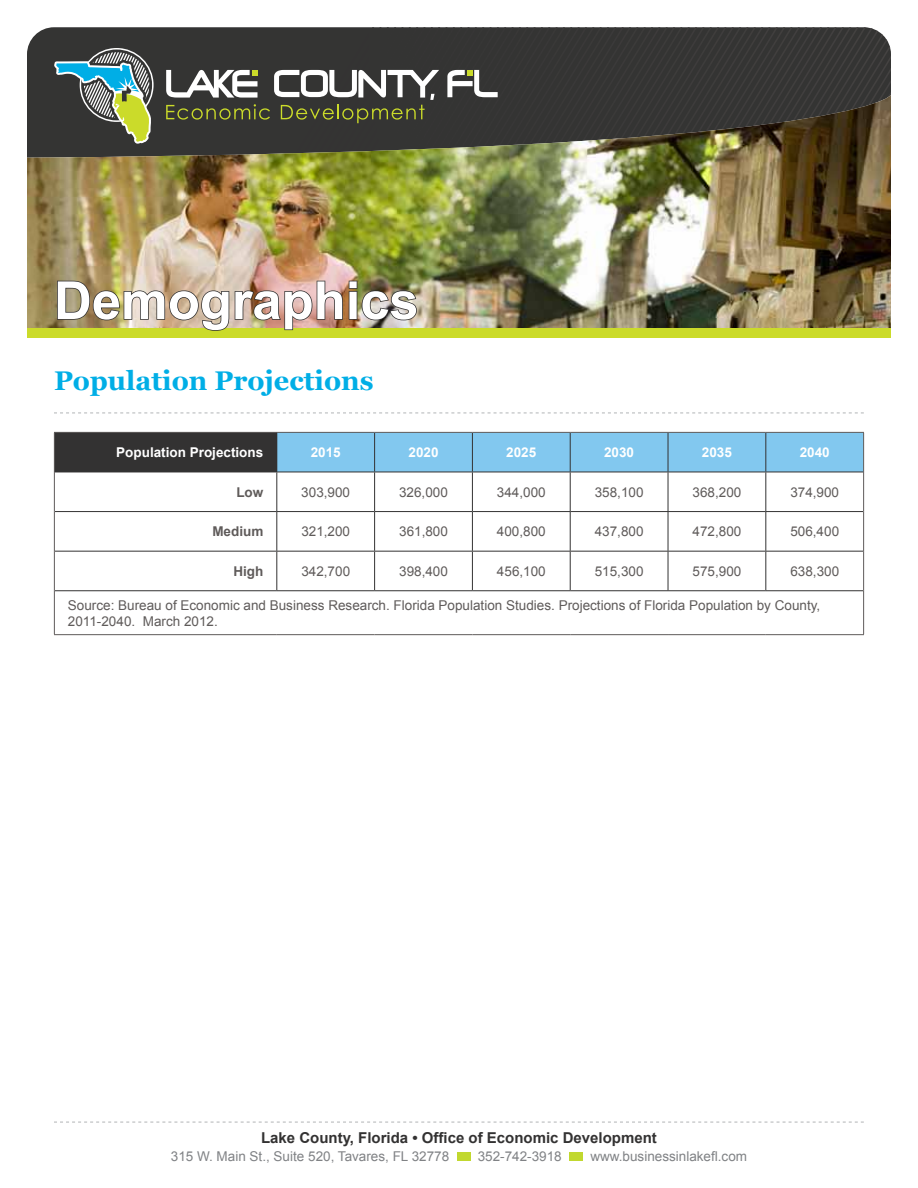
<style>
.page{position:relative;width:918px;height:1188px;background:#fff}
.page>*{position:absolute;margin:0;border:0;box-sizing:border-box;transform-origin:0 0}
.t1{font:700 52.5px "Arial";color:#fff}
.t2{font:700 27px "Georgia";color:#00aee6}
.t3{font:700 15px "Arial";color:#333232}
.t4{font:13.5px/16.2px "Arial";color:#5f5b5a}
.t5{font:13.5px "Arial";color:#808285}
.t6{font:700 13.5px "Arial";color:#fff}
.t7{font:700 13.5px "Arial";color:#5f5b5a}
</style>
<div class="page">
<svg style="left:27px;top:27px;width:864px;height:68px;background:#3a3a39"></svg>
<svg style="left:734px;top:31px;width:144px;height:8px"></svg>
<svg style="left:734px;top:39px;width:153px;height:56px;background:#373635"></svg>
<div style="left:243px;top:27px;width:44px;height:43px;background:#343433"></div>
<div style="left:287px;top:27px;width:81px;height:43px;background:#343433"></div>
<div style="left:631px;top:27px;width:59px;height:68px;background:#343433"></div>
<div style="left:412px;top:27px;width:182px;height:68px;background:#343433"></div>
<svg style="left:54px;top:48px;width:100px;height:47px;background:#5a808b"></svg>
<svg style="left:166px;top:70px;width:332px;height:25px"></svg>
<img style="left:27px;top:95px;width:864px;height:233px">
<div style="left:27px;top:328px;width:864px;height:10px;background:#cbdb2a"></div>
<div style="left:457px;top:1152px;width:13px;height:9px;background:#c1d82f"></div>
<div style="left:569px;top:1152px;width:14px;height:9px;background:#c1d82f"></div>
<svg style="left:54px;top:1122px;width:810px;height:1px"></svg>
<svg style="left:54px;top:413px;width:810px;height:1px"></svg>
<div style="left:54px;top:432px;width:223px;height:40px;background:#333232"></div>
<div style="left:277px;top:432px;width:98px;height:40px;background:#82c8ef"></div>
<div style="left:375px;top:433px;width:488px;height:39px;background:#82c8ef"></div>
<hr style="left:765px;top:433px;width:1px;height:39px;background:#333232">
<hr style="left:55px;top:472px;width:222px;height:1px;background:#333232">
<hr style="left:277px;top:472px;width:98px;height:1px;background:#333232">
<hr style="left:276px;top:472px;width:1px;height:39px;background:#333232">
<hr style="left:375px;top:472px;width:97px;height:1px;background:#333232">
<hr style="left:374px;top:472px;width:1px;height:39px;background:#333232">
<hr style="left:472px;top:472px;width:98px;height:1px;background:#333232">
<hr style="left:472px;top:472px;width:1px;height:39px;background:#333232">
<hr style="left:570px;top:472px;width:98px;height:1px;background:#333232">
<hr style="left:570px;top:472px;width:1px;height:39px;background:#333232">
<hr style="left:668px;top:472px;width:98px;height:1px;background:#333232">
<hr style="left:668px;top:472px;width:1px;height:39px;background:#333232">
<hr style="left:766px;top:472px;width:97px;height:1px;background:#333232">
<hr style="left:765px;top:472px;width:1px;height:39px;background:#333232">
<hr style="left:55px;top:511px;width:222px;height:1px;background:#333232">
<hr style="left:277px;top:511px;width:98px;height:1px;background:#333232">
<hr style="left:276px;top:512px;width:1px;height:39px;background:#333232">
<hr style="left:375px;top:511px;width:97px;height:1px;background:#333232">
<hr style="left:374px;top:512px;width:1px;height:39px;background:#333232">
<hr style="left:472px;top:511px;width:98px;height:1px;background:#333232">
<hr style="left:472px;top:512px;width:1px;height:39px;background:#333232">
<hr style="left:570px;top:511px;width:98px;height:1px;background:#333232">
<hr style="left:570px;top:512px;width:1px;height:39px;background:#333232">
<hr style="left:668px;top:511px;width:98px;height:1px;background:#333232">
<hr style="left:668px;top:512px;width:1px;height:39px;background:#333232">
<hr style="left:766px;top:511px;width:97px;height:1px;background:#333232">
<hr style="left:765px;top:512px;width:1px;height:39px;background:#333232">
<hr style="left:55px;top:551px;width:222px;height:1px;background:#333232">
<hr style="left:277px;top:551px;width:98px;height:1px;background:#333232">
<hr style="left:276px;top:552px;width:1px;height:38px;background:#333232">
<hr style="left:375px;top:551px;width:97px;height:1px;background:#333232">
<hr style="left:374px;top:552px;width:1px;height:38px;background:#333232">
<hr style="left:472px;top:551px;width:98px;height:1px;background:#333232">
<hr style="left:472px;top:552px;width:1px;height:38px;background:#333232">
<hr style="left:570px;top:551px;width:98px;height:1px;background:#333232">
<hr style="left:570px;top:552px;width:1px;height:38px;background:#333232">
<hr style="left:668px;top:551px;width:98px;height:1px;background:#333232">
<hr style="left:668px;top:552px;width:1px;height:38px;background:#333232">
<hr style="left:766px;top:551px;width:97px;height:1px;background:#333232">
<hr style="left:765px;top:552px;width:1px;height:38px;background:#333232">
<hr style="left:55px;top:590px;width:222px;height:1px;background:#333232">
<hr style="left:277px;top:590px;width:98px;height:1px;background:#333232">
<hr style="left:375px;top:590px;width:97px;height:1px;background:#333232">
<hr style="left:472px;top:590px;width:98px;height:1px;background:#333232">
<hr style="left:570px;top:590px;width:98px;height:1px;background:#333232">
<hr style="left:668px;top:590px;width:98px;height:1px;background:#333232">
<hr style="left:766px;top:590px;width:97px;height:1px;background:#333232">
<hr style="left:374px;top:433px;width:1px;height:39px;background:#333232">
<hr style="left:472px;top:433px;width:1px;height:39px;background:#333232">
<hr style="left:570px;top:433px;width:1px;height:39px;background:#333232">
<hr style="left:668px;top:433px;width:1px;height:39px;background:#333232">
<hr style="left:54px;top:432px;width:223px;height:1px;background:#5f5b5a">
<hr style="left:54px;top:433px;width:1px;height:39px;background:#5f5b5a">
<hr style="left:277px;top:432px;width:98px;height:1px;background:#5f5b5a">
<hr style="left:375px;top:432px;width:97px;height:1px;background:#5f5b5a">
<hr style="left:472px;top:432px;width:98px;height:1px;background:#5f5b5a">
<hr style="left:570px;top:432px;width:98px;height:1px;background:#5f5b5a">
<hr style="left:668px;top:432px;width:98px;height:1px;background:#5f5b5a">
<hr style="left:766px;top:432px;width:98px;height:1px;background:#5f5b5a">
<hr style="left:863px;top:433px;width:1px;height:39px;background:#5f5b5a">
<hr style="left:54px;top:472px;width:1px;height:40px;background:#5f5b5a">
<hr style="left:863px;top:472px;width:1px;height:40px;background:#5f5b5a">
<hr style="left:54px;top:512px;width:1px;height:39px;background:#5f5b5a">
<hr style="left:863px;top:512px;width:1px;height:39px;background:#5f5b5a">
<hr style="left:54px;top:551px;width:1px;height:40px;background:#5f5b5a">
<hr style="left:863px;top:551px;width:1px;height:40px;background:#5f5b5a">
<hr style="left:54px;top:591px;width:1px;height:43px;background:#5f5b5a">
<hr style="left:863px;top:591px;width:1px;height:43px;background:#5f5b5a">
<hr style="left:54px;top:634px;width:223px;height:1px;background:#5f5b5a">
<hr style="left:277px;top:634px;width:98px;height:1px;background:#5f5b5a">
<hr style="left:375px;top:634px;width:97px;height:1px;background:#5f5b5a">
<hr style="left:472px;top:634px;width:98px;height:1px;background:#5f5b5a">
<hr style="left:570px;top:634px;width:98px;height:1px;background:#5f5b5a">
<hr style="left:668px;top:634px;width:98px;height:1px;background:#5f5b5a">
<hr style="left:766px;top:634px;width:98px;height:1px;background:#5f5b5a">
<img style="left:56px;top:280px;width:362px;height:51px">
<h1 class="t1" style="left:54px;top:271px;width:366px">Demographics</h1>
<h2 class="t2" style="left:54px;top:363px;width:321px">Population Projections</h2>
<p class="t6" style="left:116px;top:445px;width:149px">Population Projections</p>
<p class="t6" style="left:311px;top:445px;width:32px">2015</p>
<p class="t6" style="left:409px;top:445px;width:32px">2020</p>
<p class="t6" style="left:506px;top:445px;width:32px">2025</p>
<p class="t6" style="left:604px;top:445px;width:32px">2030</p>
<p class="t6" style="left:702px;top:445px;width:32px">2035</p>
<p class="t6" style="left:800px;top:445px;width:32px">2040</p>
<p class="t7" style="left:236px;top:484px;width:28px">Low</p>
<p class="t4" style="left:301px;top:484px;width:50px">303,900</p>
<p class="t4" style="left:399px;top:484px;width:50px">326,000</p>
<p class="t4" style="left:497px;top:484px;width:50px">344,000</p>
<p class="t4" style="left:595px;top:484px;width:50px">358,100</p>
<p class="t4" style="left:693px;top:484px;width:50px">368,200</p>
<p class="t4" style="left:790px;top:484px;width:50px">374,900</p>
<p class="t7" style="left:212px;top:524px;width:53px">Medium</p>
<p class="t4" style="left:301px;top:523px;width:50px">321,200</p>
<p class="t4" style="left:399px;top:523px;width:50px">361,800</p>
<p class="t4" style="left:497px;top:523px;width:50px">400,800</p>
<p class="t4" style="left:595px;top:523px;width:50px">437,800</p>
<p class="t4" style="left:693px;top:523px;width:50px">472,800</p>
<p class="t4" style="left:790px;top:523px;width:50px">506,400</p>
<p class="t7" style="left:233px;top:564px;width:31px">High</p>
<p class="t4" style="left:301px;top:563px;width:50px">342,700</p>
<p class="t4" style="left:399px;top:563px;width:50px">398,400</p>
<p class="t4" style="left:497px;top:563px;width:50px">456,100</p>
<p class="t4" style="left:595px;top:563px;width:50px">515,300</p>
<p class="t4" style="left:693px;top:563px;width:50px">575,900</p>
<p class="t4" style="left:790px;top:563px;width:50px">638,300</p>
<p class="t4" style="left:68px;top:597px;width:754px">Source: Bureau of Economic and Business Research. Florida Population Studies. Projections of Florida Population by County,<br>2011-2040. March 2012.</p>
<p class="t3" style="left:261px;top:1129px;width:397px">Lake County, Florida • Office of Economic Development</p>
<p class="t5" style="left:171px;top:1149px;width:280px">315 W. Main St., Suite 520, Tavares, FL 32778</p>
<p class="t5" style="left:478px;top:1149px;width:86px">352-742-3918</p>
<p class="t5" style="left:590px;top:1149px;width:158px">www.businessinlakefl.com</p>
</div>
